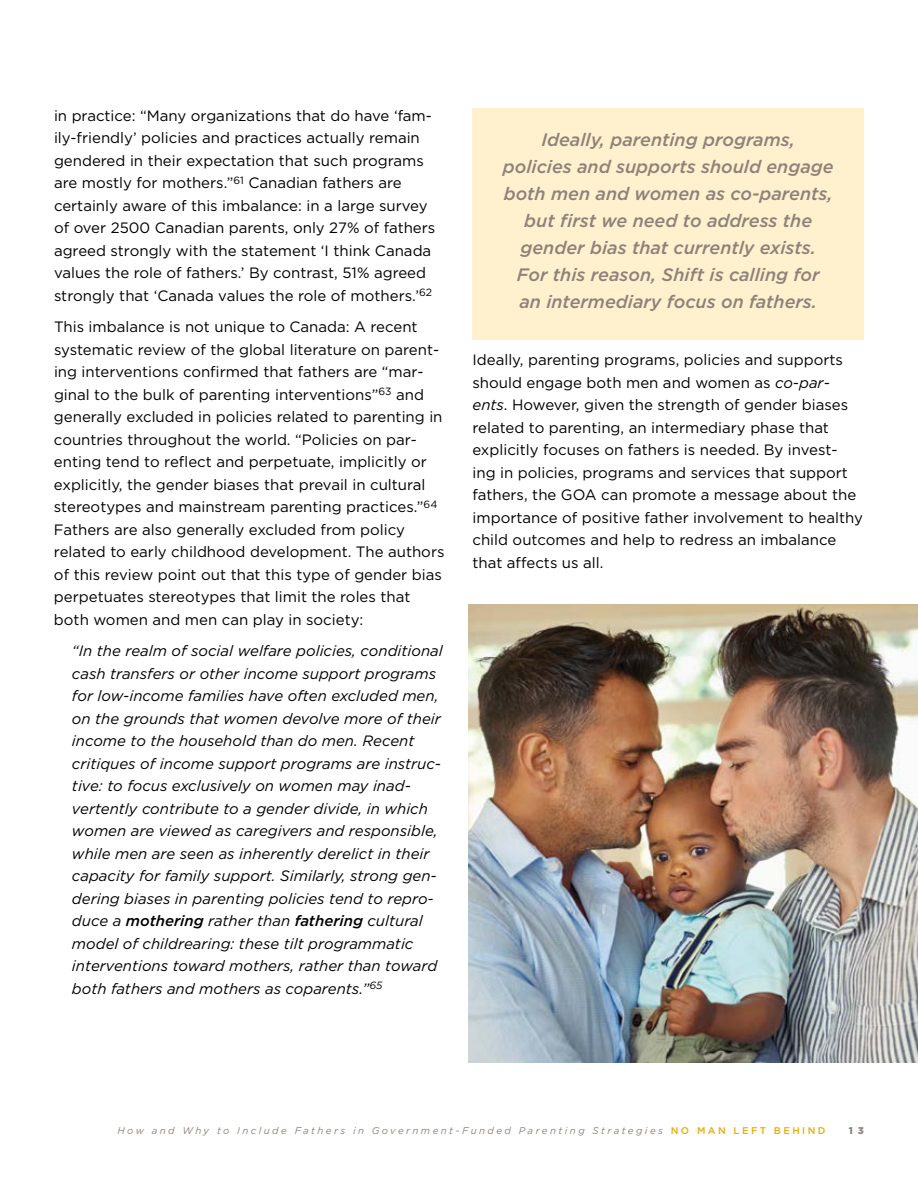
<style>
.page{position:relative;width:918px;height:1188px;background:#fff}
.page>*{position:absolute;margin:0;border:0;box-sizing:border-box;transform-origin:0 0}
.t1{font:italic 500 18px/27px "Gotham";color:#8e8279;text-align:center}
.t2{font:15px/22.5px "Gotham";color:#000}
.t3{font:italic 15px/22.5px "Gotham";color:#000}
.t4{font:italic 9.75px "Gotham";letter-spacing:.25em;color:#8e8279}
.t5{font:900 9.75px "Gotham";color:#8e8279}
.s1{font-weight:500}
.s2{font-style:italic}
.s3{font-weight:500;font-style:normal;color:#edaa00}
</style>
<div class="page">
<img style="left:469px;top:605px;width:449px;height:458px">
<div style="left:472px;top:108px;width:392px;height:231px;background:#fff0ce"></div>
<p class="t2" style="left:54px;top:104px;width:383px">in practice: “Many organizations that do have ‘fam&shy;ily-friendly’ policies and practices actually remain gendered in their expectation that such programs are mostly for mothers.”<sup>61</sup> Canadian fathers are certainly aware of this imbalance: in a large survey of over 2500 Canadian parents, only 27% of fathers agreed strongly with the statement ‘I think Canada values the role of fathers.’ By contrast, 51% agreed strongly that ‘Canada values the role of mothers.’<sup>62</sup></p>
<p class="t2" style="left:54px;top:315px;width:392px">This imbalance is not unique to Canada: A recent systematic review of the global literature on parent&shy;ing interventions confirmed that fathers are “mar&shy;ginal to the bulk of parenting interventions”<sup>63</sup> and generally excluded in policies related to parenting in countries throughout the world. “Policies on par&shy;enting tend to reflect and perpetuate, implicitly or explicitly, the gender biases that prevail in cultural stereotypes and mainstream parenting practices.”<sup>64<br></sup>Fathers are also generally excluded from policy related to early childhood development. The authors of this review point out that this type of gender bias perpetuates stereotypes that limit the roles that both women and men can play in society:</p>
<p class="t3" style="left:72px;top:639px;width:372px">“In the realm of social welfare policies, conditional cash transfers or other income support programs for low-income families have often excluded men, on the grounds that women devolve more of their income to the household than do men. Recent critiques of income support programs are instruc&shy;tive: to focus exclusively on women may inad&shy;vertently contribute to a gender divide, in which women are viewed as caregivers and responsible, while men are seen as inherently derelict in their capacity for family support. Similarly, strong gen&shy;dering biases in parenting policies tend to repro&shy;duce a <span class="s1">mothering</span> rather than <span class="s1">fathering</span> cultural model of childrearing: these tilt programmatic interventions toward mothers, rather than toward both fathers and mothers as coparents.”<sup>65</sup></p>
<p class="t1" style="left:503px;top:126px;width:332px">Ideally, parenting programs,<br>policies and supports should engage both men and women as co-parents, but first we need to address the gender bias that currently exists.<br>For this reason, Shift is calling for<br>an intermediary focus on fathers.</p>
<p class="t2" style="left:472px;top:348px;width:392px">Ideally, parenting programs, policies and supports should engage both men and women as <span class="s2">co-par&shy;ents</span>. However, given the strength of gender biases related to parenting, an intermediary phase that explicitly focuses on fathers is needed. By invest&shy;ing in policies, programs and services that support fathers, the GOA can promote a message about the importance of positive father involvement to healthy child outcomes and help to redress an imbalance that affects us all.</p>
<p class="t4" style="left:118px;top:1125px;width:710px">How and Why to Include Fathers in Government-Funded Parenting Strategies <span class="s3">NO MAN LEFT BEHIND</span></p>
<p class="t5" style="left:849px;top:1124px;width:17px">1 3</p>
</div>
